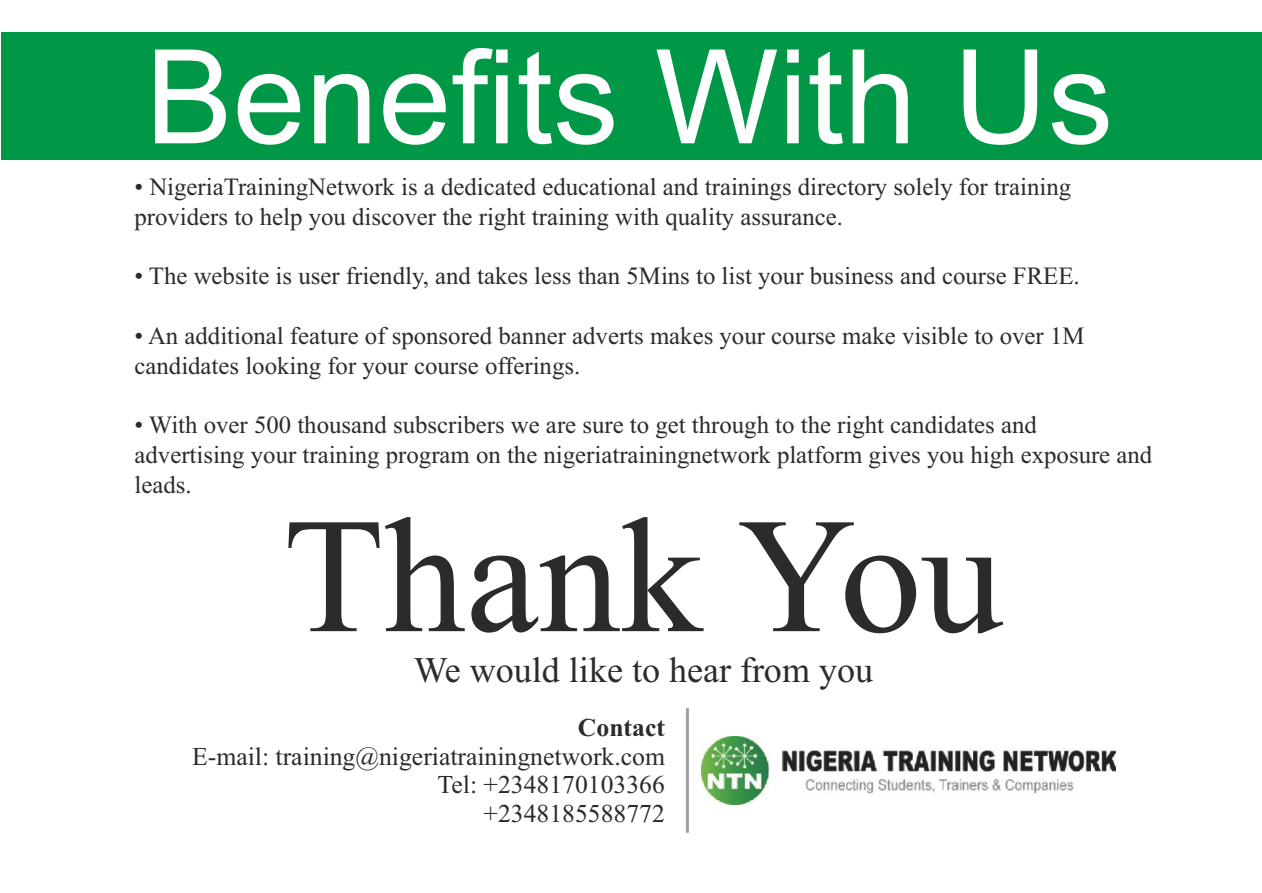
<style>
.page{position:relative;width:1262px;height:893px;background:#fff}
.page>*{position:absolute;margin:0;border:0;box-sizing:border-box;transform-origin:0 0}
.t1{font:163.95px "Times New Roman";color:#2b2b2a}
.t2{font:130.95px "Arial";color:#fff}
.t3{font:36px "Times New Roman";color:#2b2b2a}
.t4{font:25.65px/28.3px "Times New Roman";color:#2b2b2a;text-align:right}
.t5{font:700 25.65px "Times New Roman";color:#2b2b2a}
.t6{font:24.75px/29.7px "Times New Roman";color:#2b2b2a}
</style>
<div class="page">
<img style="left:702px;top:736px;width:413px;height:68px">
<hr style="left:686px;top:708px;width:3px;height:124px;background:#9f9f9f">
<div style="left:1px;top:32px;width:1261px;height:128px;background:#009847"></div>
<h2 class="t2" style="left:145px;top:48px;width:969px">Benefits With Us</h2>
<p class="t6" style="left:134px;top:174px;width:938px">• NigeriaTrainingNetwork is a dedicated educational and trainings directory solely for training providers to help you discover the right training with quality assurance.</p>
<p class="t6" style="left:134px;top:264px;width:946px">• The website is user friendly, and takes less than 5Mins to list your business and course FREE.</p>
<p class="t6" style="left:134px;top:323px;width:951px">• An additional feature of sponsored banner adverts makes your course make visible to over 1M candidates looking for your course offerings.</p>
<p class="t6" style="left:134px;top:412px;width:1019px">• With over 500 thousand subscribers we are sure to get through to the right candidates and advertising your training program on the nigeriatrainingnetwork platform gives you high exposure and leads.</p>
<h1 class="t1" style="left:283px;top:517px;width:721px">Thank You</h1>
<h3 class="t3" style="left:414px;top:657px;width:461px">We would like to hear from you</h3>
<p class="t5" style="left:578px;top:719px;width:88px">Contact</p>
<p class="t4" style="left:192px;top:744px;width:474px">E-mail: training@nigeriatrainingnetwork.com<br>Tel: +2348170103366<br>+2348185588772</p>
</div>
